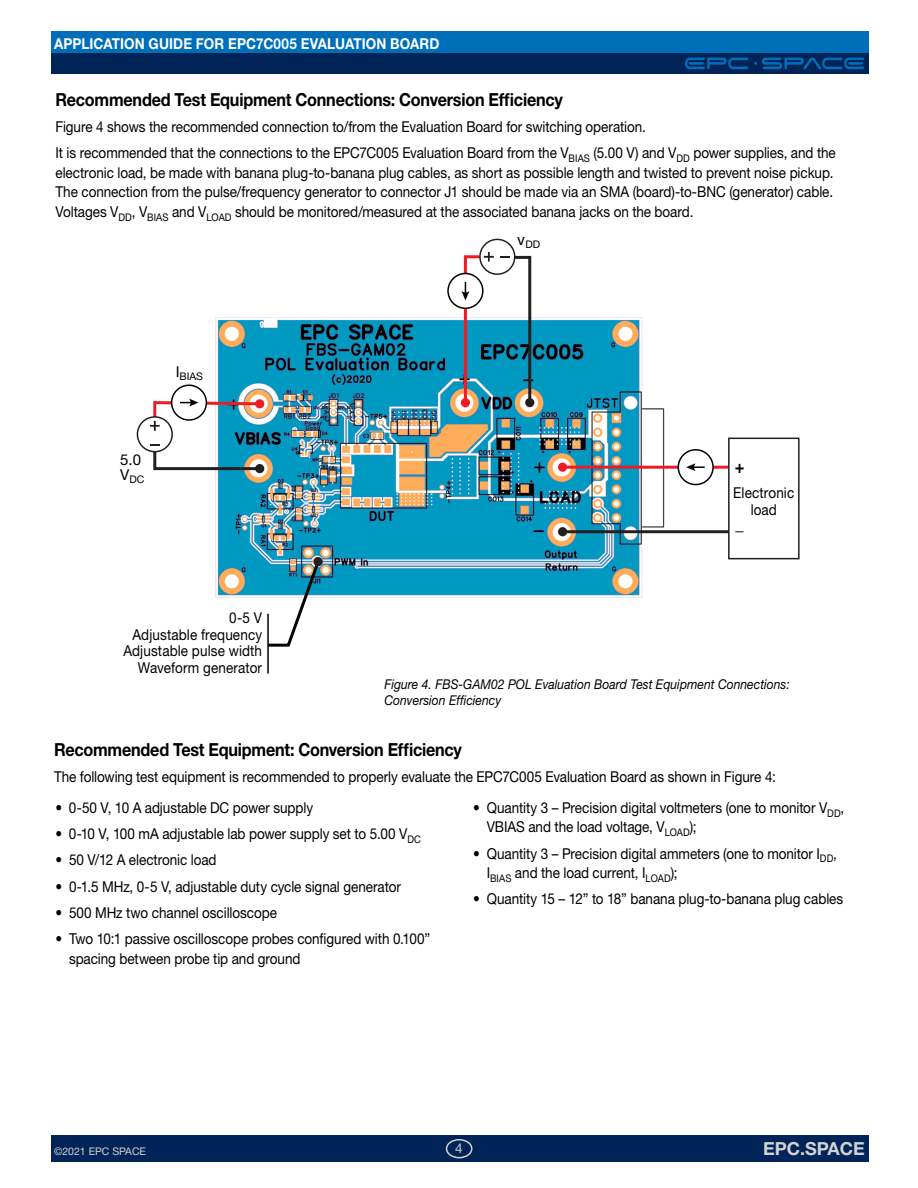
<style>
.page{position:relative;width:918px;height:1188px;background:#fff}
.page>*{position:absolute;margin:0;border:0;box-sizing:border-box;transform-origin:0 0}
.t1{font:700 18px "Helvetica Neue LT Std";letter-spacing:-.015em;color:#000;scale:.9 1}
.t2{font:700 18px "Helvetica Neue LT Std";color:#d1d3d4}
.t3{font:15px/19.5px "Helvetica Neue LT Std";letter-spacing:-.005em;color:#000;scale:.9 1}
.t4{font:700 15px "Helvetica Neue LT Std";letter-spacing:.01em;color:#fff;scale:.9 1}
.t5{font:15px "Helvetica Neue LT Std";letter-spacing:-.005em;color:#000}
.t6{font:italic 13.5px/16.2px "Helvetica Neue LT Std";color:#000;scale:.9 1}
.t7{font:13.5px "Helvetica Neue LT Std";color:#d1d3d4}
.t8{font:10.5px "Helvetica Neue LT Std";color:#d1d3d4}
.t9{font:10.5px "Helvetica Neue LT Std";color:#000}
</style>
<div class="page">
<div style="left:51px;top:1135px;width:817px;height:27px;background:#002458"></div>
<div style="left:51px;top:50px;width:817px;height:24px;background:#002458"></div>
<div style="left:446px;top:1139px;width:27px;height:19px;border:2px solid #d1d3d4;border-radius:50%"></div>
<svg style="left:685px;top:58px;width:63px;height:11px"></svg>
<svg style="left:754px;top:57px;width:110px;height:13px"></svg>
<div style="left:51px;top:31px;width:817px;height:21px;background:#006fba"></div>
<img style="left:215px;top:318px;width:453px;height:280px">
<svg style="left:265px;top:558px;width:57px;height:89px"></svg>
<div style="left:314px;top:557px;width:9px;height:9px;background:#231f20;border-radius:50%"></div>
<div style="left:479px;top:239px;width:36px;height:36px;border:1px solid #231f20;border-radius:50%"></div>
<svg style="left:500px;top:254px;width:33px;height:150px"></svg>
<div style="left:525px;top:398px;width:9px;height:9px;background:#231f20;border-radius:50%"></div>
<div style="left:558px;top:527px;width:9px;height:9px;background:#231f20;border-radius:50%"></div>
<div style="left:558px;top:463px;width:9px;height:9px;background:#ed1c24;border-radius:50%"></div>
<hr style="left:267px;top:614px;width:2px;height:60px;background:#000">
<div style="left:137px;top:416px;width:36px;height:36px;border:1px solid #231f20;border-radius:50%"></div>
<svg style="left:150px;top:441px;width:113px;height:31px"></svg>
<hr style="left:563px;top:466px;width:166px;height:3px;background:#ed1c24">
<hr style="left:563px;top:530px;width:166px;height:3px;background:#231f20">
<div style="left:728px;top:438px;width:72px;height:121px;border:2px solid #231f20"></div>
<div style="left:678px;top:450px;width:35px;height:35px;background:#fff;border-radius:50%"></div>
<div style="left:678px;top:449px;width:36px;height:36px;border:2px solid #000;border-radius:50%"></div>
<svg style="left:686px;top:463px;width:19px;height:8px"></svg>
<div style="left:447px;top:273px;width:37px;height:36px;border:2px solid #000;border-radius:50%"></div>
<svg style="left:462px;top:252px;width:32px;height:158px"></svg>
<div style="left:171px;top:384px;width:36px;height:37px;border:2px solid #000;border-radius:50%"></div>
<svg style="left:150px;top:399px;width:115px;height:32px"></svg>
<p class="t4" style="left:54px;top:34px;width:430px">APPLICATION GUIDE FOR EPC7C005 EVALUATION BOARD</p>
<p class="t1" style="left:56px;top:88px;width:565px">Recommended Test Equipment Connections: Conversion Efficiency</p>
<p class="t3" style="left:56px;top:113px;width:869px;line-height:26.2px">Figure 4 shows the recommended connection to/from the Evaluation Board for switching operation.<br>It is recommended that the connections to the EPC7C005 Evaluation Board from the V<sub>BIAS</sub> (5.00 V) and V<sub>DD</sub> power supplies, and the</p>
<p class="t3" style="left:55px;top:163px;width:866px;text-align:justify">electronic load, be made with banana plug-to-banana plug cables, as short as possible length and twisted to prevent noise pickup.<br>The connection from the pulse/frequency generator to connector J1 should be made via an SMA (board)-to-BNC (generator) cable.<br>Voltages V<sub>DD</sub>, V<sub>BIAS</sub> and V<sub>LOAD</sub> should be monitored/measured at the associated banana jacks on the board.</p>
<p class="t5" style="left:120px;top:450px;width:22px">5.0</p>
<p class="t9" style="left:120px;top:473px;width:26px"><sup>V</sup>DC</p>
<p class="t9" style="left:176px;top:370px;width:29px"><sup>I</sup>BIAS</p>
<p class="t3" style="left:123px;top:610px;width:156px;line-height:16.5px;text-align:right">0-5 V<br>Adjustable frequency<br>Adjustable pulse width<br>Waveform generator</p>
<p class="t9" style="left:516px;top:238px;width:25px"><sup>V</sup>DD</p>
<p class="t1" style="left:735px;top:456px;width:12px">+</p>
<p class="t3" style="left:733px;top:485px;width:69px;line-height:16.5px;text-align:center">Electronic load</p>
<p class="t1" style="left:736px;top:513px;width:11px">_</p>
<p class="t6" style="left:384px;top:676px;width:452px">Figure 4. FBS-GAM02 POL Evaluation Board Test Equipment Connections:<br>Conversion Efficiency</p>
<p class="t1" style="left:54px;top:738px;width:455px">Recommended Test Equipment: Conversion Efficiency</p>
<p class="t3" style="left:54px;top:767px;width:803px">The following test equipment is recommended to properly evaluate the EPC7C005 Evaluation Board as shown in Figure 4:</p>
<p class="t3" style="left:55px;top:798px;width:288px">• 0-50 V, 10 A adjustable DC power supply</p>
<p class="t3" style="left:55px;top:824px;width:408px">• 0-10 V, 100 mA adjustable lab power supply set to 5.00 V<sub>DC</sub></p>
<p class="t3" style="left:56px;top:850px;width:181px">• 50 V/12 A electronic load</p>
<p class="t3" style="left:56px;top:876px;width:385px">• 0-1.5 MHz, 0-5 V, adjustable duty cycle signal generator</p>
<p class="t3" style="left:56px;top:903px;width:248px">• 500 MHz two channel oscilloscope</p>
<p class="t3" style="left:69px;top:929px;width:403px;text-indent:-14px">• Two 10:1 passive oscilloscope probes configured with 0.100” spacing between probe tip and ground</p>
<p class="t3" style="left:487px;top:798px;width:399px;text-indent:-13px">• Quantity 3 – Precision digital voltmeters (one to monitor V<sub>DD</sub>,<br>VBIAS and the load voltage, V<sub>LOAD</sub>);</p>
<p class="t3" style="left:487px;top:843px;width:391px;text-indent:-13px">• Quantity 3 – Precision digital ammeters (one to monitor I<sub>DD</sub>,<br>I<sub>BIAS</sub> and the load current, I<sub>LOAD</sub>);</p>
<p class="t3" style="left:473px;top:889px;width:413px">• Quantity 15 – 12” to 18” banana plug-to-banana plug cables</p>
<p class="t8" style="left:54px;top:1145px;width:94px">©2021 EPC SPACE</p>
<p class="t7" style="left:455px;top:1141px;width:9px">4</p>
<p class="t2" style="left:763px;top:1138px;width:103px">EPC.SPACE</p>
</div>
